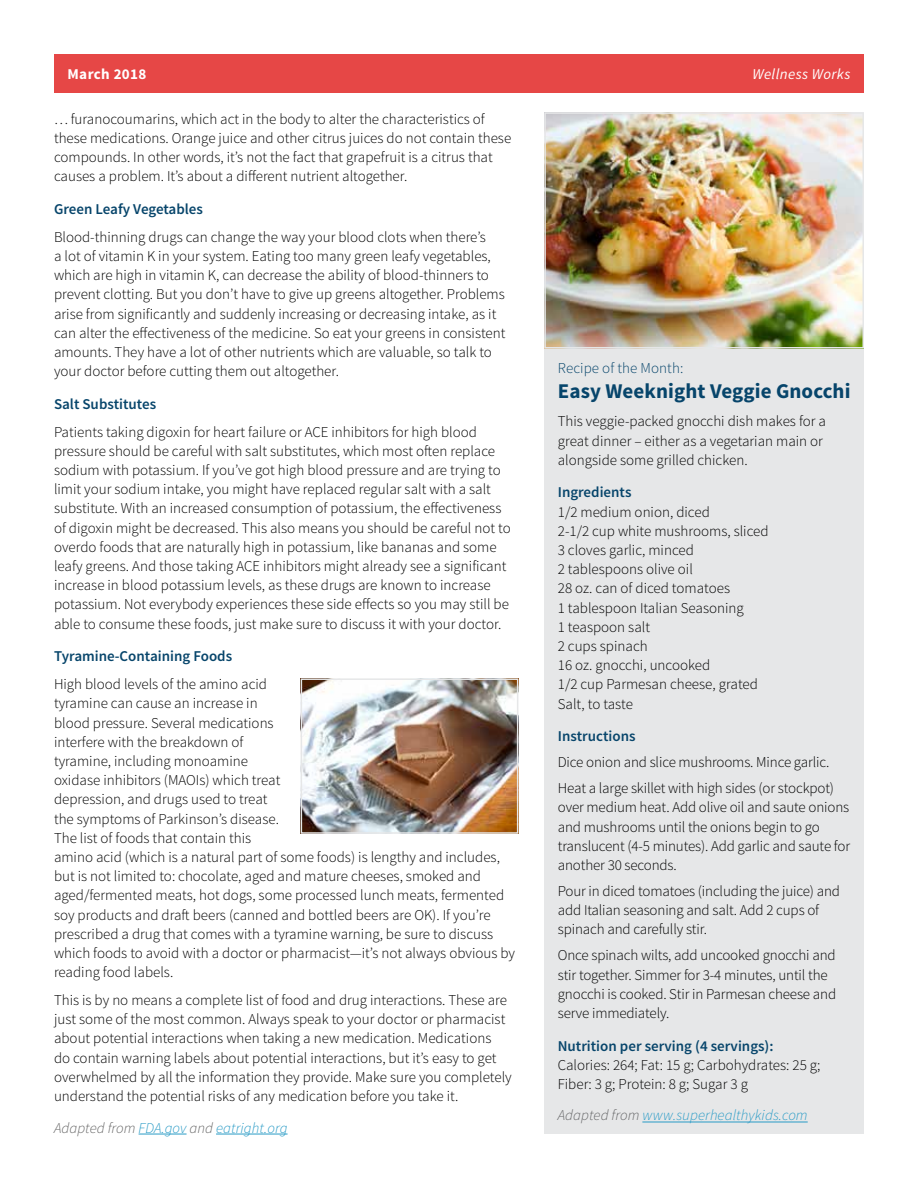
<style>
.page{position:relative;width:918px;height:1188px;background:#fff}
.page>*{position:absolute;margin:0;border:0;box-sizing:border-box;transform-origin:0 0}
.t1{font:700 21px "Source Sans Pro";letter-spacing:.005em;color:#07456b}
.t2{font:300 15px/19.2px "Source Sans Pro";color:#000}
.t3{font:600 15px "Source Sans Pro";color:#07456b}
.t4{font:italic 300 15px "Source Sans Pro";letter-spacing:.005em;color:#299bc6}
.t5{font:300 15px "Source Sans Pro";letter-spacing:.005em;color:#07456b}
.t6{font:italic 15px "Source Sans Pro";letter-spacing:.025em;color:#fff}
.t7{font:700 15px "Source Sans Pro";letter-spacing:.025em;color:#fff}
.s1{color:#646464}
.s2{color:#636466}
</style>
<div class="page">
<hr style="left:139px;top:1134px;width:48px;height:1px;background:#299bc6">
<hr style="left:216px;top:1134px;width:72px;height:1px;background:#299bc6">
<div style="left:54px;top:54px;width:810px;height:38px;background:#e64746"></div>
<div style="left:544px;top:349px;width:320px;height:785px;background:#e6e7e8"></div>
<hr style="left:642px;top:1122px;width:166px;height:1px;background:#299bc6">
<img style="left:547px;top:115px;width:314px;height:231px">
<div style="left:544px;top:112px;width:320px;height:237px;border:2px solid #e6e7e8"></div>
<img style="left:304px;top:681px;width:211px;height:150px">
<div style="left:301px;top:678px;width:217px;height:156px;border:2px solid #e6e7e8"></div>
<p class="t7" style="left:68px;top:64px;width:80px">March 2018</p>
<p class="t6" style="left:752px;top:65px;width:100px">Wellness Works</p>
<p class="t2" style="left:54px;top:109px;width:459px">… furanocoumarins, which act in the body to alter the characteristics of these medications. Orange juice and other citrus juices do not contain these compounds. In other words, it’s not the fact that grapefruit is a citrus that causes a problem. It’s about a different nutrient altogether.</p>
<p class="t3" style="left:54px;top:199px;width:151px">Green Leafy Vegetables</p>
<p class="t2" style="left:54px;top:227px;width:453px">Blood-thinning drugs can change the way your blood clots when there’s<br>a lot of vitamin K in your system. Eating too many green leafy vegetables, which are high in vitamin K, can decrease the ability of blood-thinners to prevent clotting. But you don’t have to give up greens altogether. Problems arise from significantly and suddenly increasing or decreasing intake, as it can alter the effectiveness of the medicine. So eat your greens in consistent amounts. They have a lot of other nutrients which are valuable, so talk to your doctor before cutting them out altogether.</p>
<p class="t3" style="left:54px;top:394px;width:104px">Salt Substitutes</p>
<p class="t2" style="left:54px;top:422px;width:458px">Patients taking digoxin for heart failure or ACE inhibitors for high blood pressure should be careful with salt substitutes, which most often replace sodium with potassium. If you’ve got high blood pressure and are trying to limit your sodium intake, you might have replaced regular salt with a salt substitute. With an increased consumption of potassium, the effectiveness of digoxin might be decreased. This also means you should be careful not to overdo foods that are naturally high in potassium, like bananas and some leafy greens. And those taking ACE inhibitors might already see a significant increase in blood potassium levels, as these drugs are known to increase potassium. Not everybody experiences these side effects so you may still be able to consume these foods, just make sure to discuss it with your doctor.</p>
<p class="t3" style="left:54px;top:647px;width:180px">Tyramine-Containing Foods</p>
<p class="t2" style="left:54px;top:675px;width:463px">High blood levels of the amino acid<br>tyramine can cause an increase in<br>blood pressure. Several medications<br>interfere with the breakdown of<br>tyramine, including monoamine<br>oxidase inhibitors (MAOIs) which treat<br>depression, and drugs used to treat<br>the symptoms of Parkinson’s disease.<br>The list of foods that contain this<br>amino acid (which is a natural part of some foods) is lengthy and includes, but is not limited to: chocolate, aged and mature cheeses, smoked and aged/fermented meats, hot dogs, some processed lunch meats, fermented soy products and draft beers (canned and bottled beers are OK). If you’re prescribed a drug that comes with a tyramine warning, be sure to discuss which foods to avoid with a doctor or pharmacist—it’s not always obvious by reading food labels.</p>
<p class="t2" style="left:54px;top:991px;width:459px">This is by no means a complete list of food and drug interactions. These are just some of the most common. Always speak to your doctor or pharmacist about potential interactions when taking a new medication. Medications<br>do contain warning labels about potential interactions, but it’s easy to get overwhelmed by all the information they provide. Make sure you completely understand the potential risks of any medication before you take it.</p>
<p class="t4" style="left:54px;top:1118px;width:235px"><span class="s1">Adapted from</span> FDA.gov <span class="s1">and</span> eatright.org</p>
<p class="t5" style="left:558px;top:359px;width:127px">Recipe of the Month:</p>
<h1 class="t1" style="left:558px;top:378px;width:294px">Easy Weeknight Veggie Gnocchi</h1>
<p class="t2" style="left:558px;top:412px;width:270px">This veggie-packed gnocchi dish makes for a great dinner – either as a vegetarian main or alongside some grilled chicken.</p>
<p class="t3" style="left:558px;top:483px;width:75px">Ingredients</p>
<p class="t2" style="left:558px;top:502px;width:212px">1/2 medium onion, diced<br>2-1/2 cup white mushrooms, sliced<br>3 cloves garlic, minced<br>2 tablespoons olive oil<br>28 oz. can of diced tomatoes<br>1 tablespoon Italian Seasoning<br>1 teaspoon salt<br>2 cups spinach<br>16 oz. gnocchi, uncooked<br>1/2 cup Parmesan cheese, grated<br>Salt, to taste</p>
<p class="t3" style="left:558px;top:727px;width:79px">Instructions</p>
<p class="t2" style="left:558px;top:749px;width:278px;line-height:26px">Dice onion and slice mushrooms. Mince garlic.<br>Heat a large skillet with high sides (or stockpot)</p>
<p class="t2" style="left:558px;top:798px;width:294px">over medium heat. Add olive oil and saute onions and mushrooms until the onions begin to go translucent (4-5 minutes). Add garlic and saute for another 30 seconds.</p>
<p class="t2" style="left:558px;top:881px;width:284px">Pour in diced tomatoes (including the juice) and add Italian seasoning and salt. Add 2 cups of spinach and carefully stir.</p>
<p class="t2" style="left:558px;top:946px;width:280px">Once spinach wilts, add uncooked gnocchi and stir together. Simmer for 3-4 minutes, until the gnocchi is cooked. Stir in Parmesan cheese and serve immediately.</p>
<p class="t3" style="left:558px;top:1036px;width:217px">Nutrition per serving (4 servings):</p>
<p class="t2" style="left:558px;top:1055px;width:264px">Calories: 264; Fat: 15 g; Carbohydrates: 25 g;<br>Fiber: 3 g; Protein: 8 g; Sugar 3 g</p>
<p class="t4" style="left:558px;top:1106px;width:251px"><span class="s2">Adapted from</span> www.superhealthykids.com</p>
</div>
